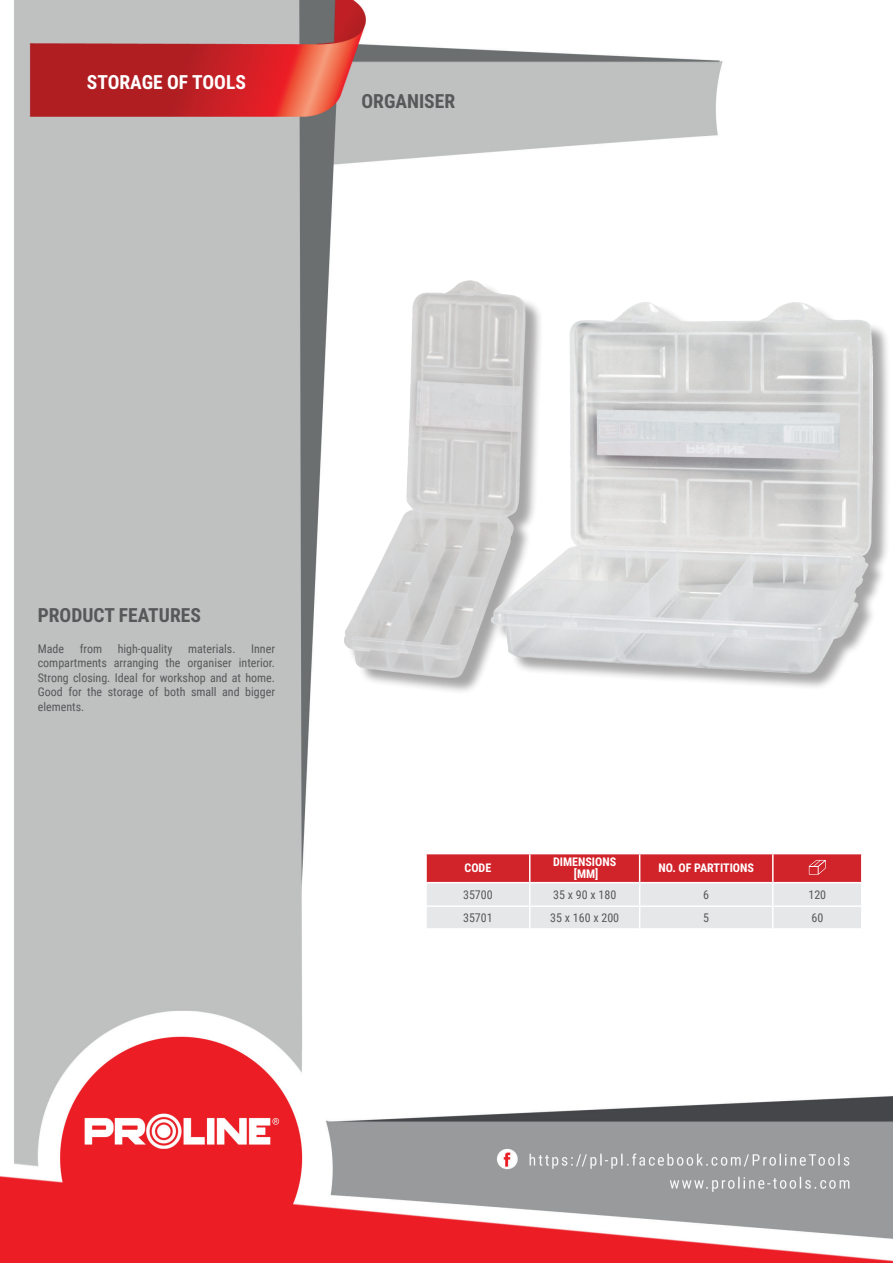
<style>
.page{position:relative;width:893px;height:1263px;background:#fff}
.page>*{position:absolute;margin:0;border:0;box-sizing:border-box;transform-origin:0 0}
.t1{font:700 19.5px "Roboto Condensed";color:#57585a}
.t2{font:700 19.5px "Roboto Condensed";color:#fff}
.t3{font:12px/14.4px "Roboto Condensed";color:#57585a;text-align:justify}
.t4{font:700 12px/12px "Roboto Condensed";color:#fff;text-align:center}
</style>
<div class="page">
<img style="left:0;top:0;width:893px;height:1263px">
<div style="left:348px;top:283px;width:543px;height:412px;background:#231f20;opacity:.4"></div>
<img style="left:345px;top:280px;width:527px;height:397px">
<hr style="left:425px;top:854px;width:2px;height:28px;background:#fff">
<hr style="left:425px;top:883px;width:2px;height:22px;background:#fff">
<hr style="left:425px;top:907px;width:2px;height:21px;background:#fff">
<hr style="left:773px;top:853px;width:90px;height:1px;background:#fff">
<hr style="left:425px;top:853px;width:105px;height:1px;background:#fff">
<hr style="left:425px;top:882px;width:105px;height:1px;background:#fff">
<hr style="left:773px;top:882px;width:90px;height:1px;background:#fff">
<hr style="left:425px;top:905px;width:105px;height:2px;background:#fff">
<hr style="left:773px;top:905px;width:90px;height:2px;background:#fff">
<hr style="left:425px;top:928px;width:105px;height:2px;background:#fff">
<hr style="left:530px;top:928px;width:110px;height:2px;background:#fff">
<hr style="left:640px;top:928px;width:133px;height:2px;background:#fff">
<hr style="left:773px;top:928px;width:90px;height:2px;background:#fff">
<svg style="left:426px;top:853px;width:436px;height:75px;background:#e0a2a5"></svg>
<h1 class="t2" style="left:87px;top:69px;width:161px">STORAGE OF TOOLS</h1>
<h1 class="t1" style="left:361px;top:88px;width:95px">ORGANISER</h1>
<h1 class="t1" style="left:38px;top:601px;width:165px">PRODUCT FEATURES</h1>
<p class="t3" style="left:38px;top:641px;width:28px">Made</p>
<p class="t3" style="left:80px;top:641px;width:24px">from</p>
<p class="t3" style="left:118px;top:641px;width:56px">high-quality</p>
<p class="t3" style="left:188px;top:641px;width:49px">materials.</p>
<p class="t3" style="left:38px;top:641px;width:239px;text-indent:213px">Inner compartments arranging the organiser interior.<br>Strong closing. Ideal for workshop and at home.<br>Good for the storage of both small and bigger elements.</p>
<p class="t4" style="left:464px;top:862px;width:28px">CODE</p>
<p class="t4" style="left:553px;top:856px;width:65px">DIMENSIONS [MM]</p>
<p class="t4" style="left:658px;top:862px;width:97px">NO. OF PARTITIONS</p>
<p class="t3" style="left:463px;top:887px;width:31px">35700</p>
<p class="t3" style="left:553px;top:887px;width:65px">35 x 90 x 180</p>
<p class="t3" style="left:703px;top:887px;width:7px">6</p>
<p class="t3" style="left:808px;top:887px;width:19px">120</p>
<p class="t3" style="left:463px;top:910px;width:31px">35701</p>
<p class="t3" style="left:550px;top:910px;width:70px">35 x 160 x 200</p>
<p class="t3" style="left:703px;top:910px;width:7px">5</p>
<p class="t3" style="left:811px;top:910px;width:13px">60</p>
</div>
